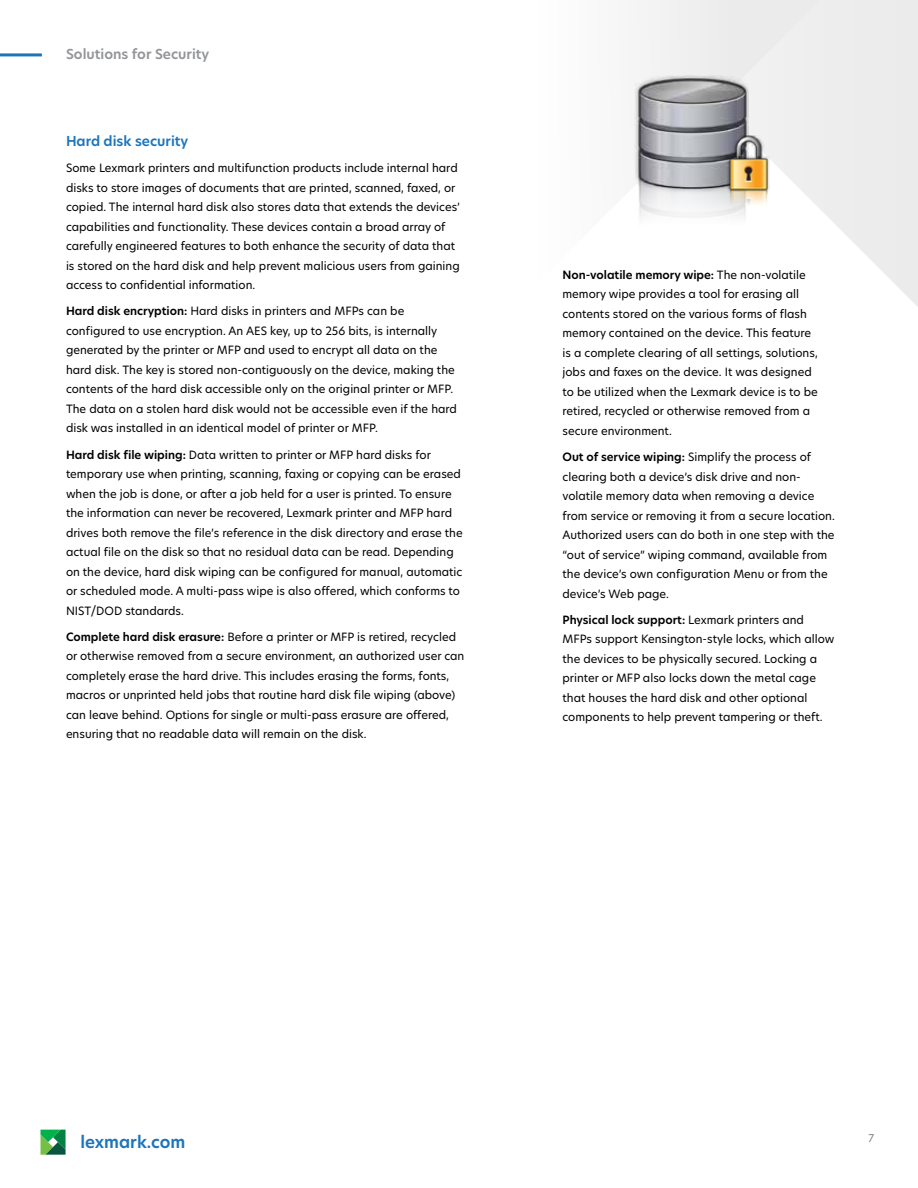
<style>
.page{position:relative;width:918px;height:1188px;background:#fff}
.page>*{position:absolute;margin:0;border:0;box-sizing:border-box;transform-origin:0 0}
.t1{font:600 16.5px "TP Hero";color:#1c75bc}
.t2{font:600 13.5px "TP Hero";color:#939598}
.t3{font:600 13.5px "TP Hero";color:#1c75bc}
.t4{font:11.25px/19.5px "TP Hero";color:#000}
.t5{font:10.5px "TP Hero";color:#7e7e85}
.s1{font-weight:600}
</style>
<div class="page">
<hr style="left:0;top:53px;width:42px;height:3px;background:#1c75bc">
<svg style="left:40px;top:1130px;width:26px;height:25px"></svg>
<svg style="left:834px;top:0;width:84px;height:307px;background:#efeeef"></svg>
<svg style="left:634px;top:0;width:200px;height:223px"></svg>
<img style="left:635px;top:76px;width:113px;height:147px">
<img style="left:727px;top:135px;width:42px;height:72px">
<p class="t2" style="left:66px;top:45px;width:145px">Solutions for Security</p>
<p class="t3" style="left:66px;top:132px;width:124px">Hard disk security</p>
<p class="t4" style="left:66px;top:158px;width:396px">Some Lexmark printers and multifunction products include internal hard disks to store images of documents that are printed, scanned, faxed, or copied. The internal hard disk also stores data that extends the devices’ capabilities and functionality. These devices contain a broad array of carefully engineered features to both enhance the security of data that is stored on the hard disk and help prevent malicious users from gaining access to confidential information.</p>
<p class="t4" style="left:66px;top:301px;width:393px"><span class="s1">Hard disk encryption:</span> Hard disks in printers and MFPs can be configured to use encryption. An AES key, up to 256 bits, is internally generated by the printer or MFP and used to encrypt all data on the hard disk. The key is stored non-contiguously on the device, making the contents of the hard disk accessible only on the original printer or MFP.<br>The data on a stolen hard disk would not be accessible even if the hard disk was installed in an identical model of printer or MFP.</p>
<p class="t4" style="left:66px;top:445px;width:398px"><span class="s1">Hard disk file wiping:</span> Data written to printer or MFP hard disks for temporary use when printing, scanning, faxing or copying can be erased when the job is done, or after a job held for a user is printed. To ensure the information can never be recovered, Lexmark printer and MFP hard drives both remove the file’s reference in the disk directory and erase the actual file on the disk so that no residual data can be read. Depending on the device, hard disk wiping can be configured for manual, automatic or scheduled mode. A multi-pass wipe is also offered, which conforms to NIST/DOD standards.</p>
<p class="t4" style="left:66px;top:627px;width:400px"><span class="s1">Complete hard disk erasure:</span> Before a printer or MFP is retired, recycled or otherwise removed from a secure environment, an authorized user can completely erase the hard drive. This includes erasing the forms, fonts, macros or unprinted held jobs that routine hard disk file wiping (above) can leave behind. Options for single or multi-pass erasure are offered, ensuring that no readable data will remain on the disk.</p>
<p class="t4" style="left:562px;top:265px;width:257px"><span class="s1">Non-volatile memory wipe:</span> The non-volatile memory wipe provides a tool for erasing all contents stored on the various forms of flash memory contained on the device. This feature is a complete clearing of all settings, solutions, jobs and faxes on the device. It was designed to be utilized when the Lexmark device is to be retired, recycled or otherwise removed from a secure environment.</p>
<p class="t4" style="left:562px;top:447px;width:274px"><span class="s1">Out of service wiping:</span> Simplify the process of clearing both a device’s disk drive and non&shy;volatile memory data when removing a device from service or removing it from a secure location.<br>Authorized users can do both in one step with the “out of service” wiping command, available from the device’s own configuration Menu or from the device’s Web page.</p>
<p class="t4" style="left:562px;top:610px;width:273px"><span class="s1">Physical lock support:</span> Lexmark printers and MFPs support Kensington-style locks, which allow the devices to be physically secured. Locking a printer or MFP also locks down the metal cage that houses the hard disk and other optional components to help prevent tampering or theft.</p>
<h1 class="t1" style="left:80px;top:1131px;width:106px">lexmark.com</h1>
<p class="t5" style="left:869px;top:1131px;width:7px">7</p>
</div>
